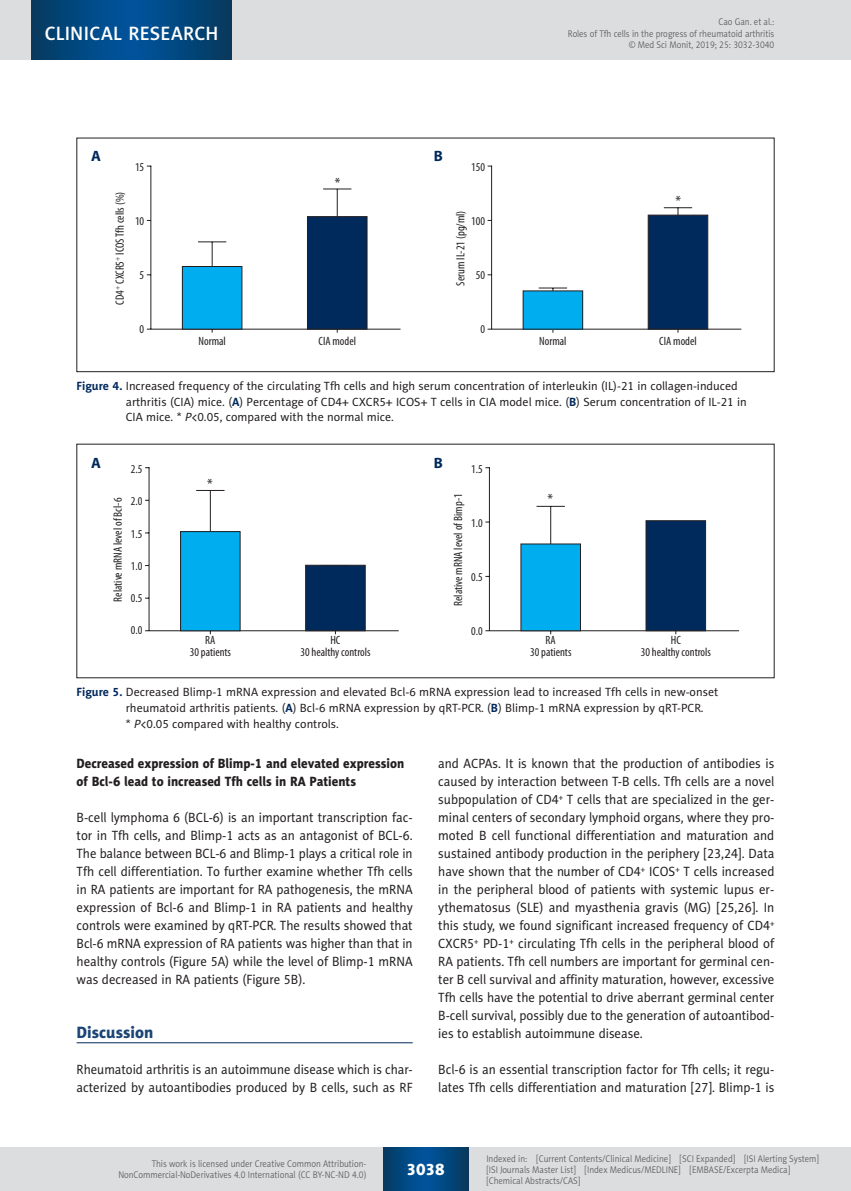
<style>
.page{position:relative;width:851px;height:1191px;background:#fff}
.page>*{position:absolute;margin:0;border:0;box-sizing:border-box;transform-origin:0 0}
.t1{font:19.5px "Naomi Sans EFN Medium";letter-spacing:.015em;color:#fff}
.MSM_Headline_1{font:16.5px "Naomi Sans EFN Heavy";color:#1a4574}
.t2{font:16.5px "Naomi Sans EFN Heavy";color:#fff}
.t3{font:700 15px "Myriad Pro";color:#00295c}
.t4{font:condensed 15px "Myriad Pro";color:#231f20}
.MSM_Body{font:13.5px/18px "Naomi Sans EFN";color:#231f20;text-align:justify;scale:.95 1}
.MSM_Body-2{font:13.5px/18px "Naomi Sans EFN";color:#231f20;scale:.94 1}
.MSM_Headline_2{font:13.5px/18px "Naomi Sans EFN Heavy";color:#231f20;scale:.95 1}
.MSM_Rycina_tytul{font:12px/15.8px "Naomi Sans EFN";color:#231f20}
.t5{font:condensed 12px/12px "Myriad Pro";color:#231f20;text-align:center}
.t6{font:9.75px/11.2px "Naomi Sans EFN Light";color:#57585a;text-align:right;scale:.9 1}
.s1{font-weight:700;color:#00295c}
.s2{font-style:italic}
</style>
<div class="page">
<hr style="left:77px;top:1042px;width:335px;height:1px;background:#00295c">
<hr style="left:147px;top:329px;width:253px;height:1px;background:#231f20">
<hr style="left:150px;top:166px;width:1px;height:163px;background:#231f20">
<svg style="left:182px;top:188px;width:170px;height:145px"></svg>
<div style="left:307px;top:216px;width:60px;height:113px;background:#00295c;border:1px solid #231f20"></div>
<hr style="left:487px;top:329px;width:254px;height:1px;background:#231f20">
<hr style="left:491px;top:166px;width:1px;height:163px;background:#231f20">
<svg style="left:522px;top:207px;width:170px;height:126px"></svg>
<div style="left:647px;top:215px;width:61px;height:114px;background:#00295c;border:1px solid #231f20"></div>
<div style="left:77px;top:138px;width:697px;height:234px;border:1px solid #231f20"></div>
<hr style="left:145px;top:630px;width:253px;height:1px;background:#231f20">
<hr style="left:149px;top:467px;width:1px;height:164px;background:#231f20">
<svg style="left:196px;top:490px;width:28px;height:1px"></svg>
<hr style="left:210px;top:490px;width:1px;height:144px;background:#231f20">
<svg style="left:180px;top:531px;width:170px;height:104px"></svg>
<div style="left:305px;top:565px;width:60px;height:66px;background:#00295c;border:1px solid #231f20"></div>
<hr style="left:485px;top:630px;width:254px;height:1px;background:#231f20">
<hr style="left:489px;top:467px;width:1px;height:164px;background:#231f20">
<svg style="left:536px;top:506px;width:28px;height:1px"></svg>
<hr style="left:550px;top:506px;width:1px;height:128px;background:#231f20">
<svg style="left:520px;top:543px;width:170px;height:92px"></svg>
<div style="left:645px;top:520px;width:60px;height:111px;background:#00295c;border:1px solid #231f20"></div>
<div style="left:0;top:1148px;width:850px;height:43px;background:#dcdddf"></div>
<svg style="left:383px;top:1147px;width:85px;height:43px;background:#02477e"></svg>
<div style="left:0;top:0;width:850px;height:60px;background:#dcdddf"></div>
<hr style="left:850px;top:0;width:1px;height:60px;background:#dcdddf">
<svg style="left:32px;top:0;width:200px;height:60px;background:#02477e"></svg>
<h1 class="t1" style="left:45px;top:22px;width:175px">CLINICAL RESEARCH</h1>
<p class="t3" style="left:91px;top:147px;width:11px">A</p>
<p class="t3" style="left:433px;top:147px;width:11px">B</p>
<p class="t5" style="left:114px;top:304px;width:114px;rotate:-90deg">CD4<sup>+</sup> CXCR5<sup>+</sup> ICOS Tfh cells (%)</p>
<p class="t5" style="left:135px;top:162px;width:11px">15</p>
<p class="t5" style="left:135px;top:216px;width:11px">10</p>
<p class="t5" style="left:140px;top:270px;width:6px">5</p>
<p class="t5" style="left:140px;top:324px;width:6px">0</p>
<p class="t4" style="left:335px;top:175px;width:7px">*</p>
<p class="t5" style="left:198px;top:336px;width:29px">Normal</p>
<p class="t5" style="left:318px;top:336px;width:39px">CIA model</p>
<p class="t5" style="left:471px;top:162px;width:15px">150</p>
<p class="t5" style="left:454px;top:286px;width:77px;rotate:-90deg">Serum IL-21 (pg/ml)</p>
<p class="t5" style="left:471px;top:216px;width:15px">100</p>
<p class="t5" style="left:475px;top:270px;width:11px">50</p>
<p class="t5" style="left:480px;top:324px;width:6px">0</p>
<p class="t6" style="left:567px;top:16px;width:231px">Cao Gan. et al.:<br>Roles of Tfh cells in the progress of rheumatoid arthritis © Med Sci Monit, 2019; 25: 3032-3040</p>
<p class="t4" style="left:675px;top:193px;width:7px">*</p>
<p class="t5" style="left:539px;top:336px;width:29px">Normal</p>
<p class="t5" style="left:659px;top:336px;width:39px">CIA model</p>
<p class="MSM_Rycina_tytul" style="left:126px;top:378px;width:622px;text-indent:-49px"><span class="s1">Figure 4.</span> Increased frequency of the circulating Tfh cells and high serum concentration of interleukin (IL)-21 in collagen-induced arthritis (CIA) mice. (<span class="s1">A</span>) Percentage of CD4+ CXCR5+ ICOS+ T cells in CIA model mice. (<span class="s1">B</span>) Serum concentration of IL-21 in<br>CIA mice. * <span class="s2">P</span>&lt;0.05, compared with the normal mice.</p>
<p class="t3" style="left:91px;top:453px;width:11px">A</p>
<p class="t3" style="left:433px;top:453px;width:11px">B</p>
<p class="t5" style="left:131px;top:463px;width:13px">2.5</p>
<p class="t5" style="left:131px;top:495px;width:13px">2.0</p>
<p class="t5" style="left:131px;top:527px;width:13px">1.5</p>
<p class="t5" style="left:131px;top:559px;width:13px">1.0</p>
<p class="t5" style="left:131px;top:592px;width:13px">0.5</p>
<p class="t5" style="left:131px;top:624px;width:13px">0.0</p>
<p class="t5" style="left:471px;top:463px;width:13px">1.5</p>
<p class="t4" style="left:207px;top:475px;width:7px">*</p>
<p class="t4" style="left:547px;top:490px;width:7px">*</p>
<p class="t5" style="left:452px;top:606px;width:114px;rotate:-90deg">Relative mRNA level of Bimp-1</p>
<p class="t5" style="left:112px;top:601px;width:105px;rotate:-90deg">Relative mRNA level of Bcl-6</p>
<p class="t5" style="left:471px;top:517px;width:13px">1.0</p>
<p class="t5" style="left:471px;top:571px;width:13px">0.5</p>
<p class="t5" style="left:471px;top:625px;width:13px">0.0</p>
<p class="t5" style="left:190px;top:634px;width:43px">RA<br>30 patients</p>
<p class="t5" style="left:300px;top:634px;width:72px">HC<br>30 healthy controls</p>
<p class="t5" style="left:530px;top:634px;width:43px">RA<br>30 patients</p>
<p class="t5" style="left:640px;top:634px;width:72px">HC<br>30 healthy controls</p>
<p class="MSM_Rycina_tytul" style="left:126px;top:684px;width:594px;text-indent:-49px"><span class="s1">Figure 5.</span> Decreased Blimp-1 mRNA expression and elevated Bcl-6 mRNA expression lead to increased Tfh cells in new-onset rheumatoid arthritis patients. (<span class="s1">A</span>) Bcl-6 mRNA expression by qRT-PCR. (<span class="s1">B</span>) Blimp-1 mRNA expression by qRT-PCR.<br>* <span class="s2">P</span>&lt;0.05 compared with healthy controls.</p>
<p class="MSM_Body" style="left:438px;top:754px;width:355px">and ACPAs. It is known that the production of antibodies is caused by interaction between T-B cells. Tfh cells are a novel subpopulation of CD4<sup>+</sup> T cells that are specialized in the ger&shy;minal centers of secondary lymphoid organs, where they pro&shy;moted B cell functional differentiation and maturation and sustained antibody production in the periphery [23,24]. Data have shown that the number of CD4<sup>+</sup> ICOS<sup>+</sup> T cells increased in the peripheral blood of patients with systemic lupus er&shy;ythematosus (SLE) and myasthenia gravis (MG) [25,26]. In this study, we found significant increased frequency of CD4<sup>+ </sup>CXCR5<sup>+</sup> PD-1<sup>+</sup> circulating Tfh cells in the peripheral blood of RA patients. Tfh cell numbers are important for germinal cen&shy;ter B cell survival and affinity maturation, however, excessive Tfh cells have the potential to drive aberrant germinal center B-cell survival, possibly due to the generation of autoantibod&shy;ies to establish autoimmune disease.</p>
<p class="MSM_Body" style="left:438px;top:1060px;width:355px">Bcl-6 is an essential transcription factor for Tfh cells; it regu&shy;lates Tfh cells differentiation and maturation [27]. Blimp-1 is</p>
<p class="MSM_Headline_2" style="left:77px;top:754px;width:346px">Decreased expression of Blimp-1 and elevated expression of Bcl-6 lead to increased Tfh cells in RA Patients</p>
<p class="MSM_Body" style="left:77px;top:808px;width:355px">B-cell lymphoma 6 (BCL-6) is an important transcription fac&shy;tor in Tfh cells, and Blimp-1 acts as an antagonist of BCL-6.<br>The balance between BCL-6 and Blimp-1 plays a critical role in Tfh cell differentiation. To further examine whether Tfh cells in RA patients are important for RA pathogenesis, the mRNA expression of Bcl-6 and Blimp-1 in RA patients and healthy controls were examined by qRT-PCR. The results showed that Bcl-6 mRNA expression of RA patients was higher than that in healthy controls (Figure 5A) while the level of Blimp-1 mRNA was decreased in RA patients (Figure 5B).</p>
<p class="MSM_Headline_1" style="left:77px;top:1022px;width:78px">Discussion</p>
<p class="MSM_Body-2" style="left:77px;top:1060px;width:359px">Rheumatoid arthritis is an autoimmune disease which is char&shy;acterized by autoantibodies produced by B cells, such as RF</p>
<p class="t6" style="left:118px;top:1158px;width:277px">This work is licensed under Creative Common Attribution-<br>NonCommercial-NoDerivatives 4.0 International (CC BY-NC-ND 4.0)</p>
<p class="t2" style="left:406px;top:1159px;width:40px">3038</p>
<p class="t6" style="left:486px;top:1152px;width:371px;text-align:left">Indexed in: [Current Contents/Clinical Medicine] [SCI Expanded] [ISI Alerting System] [ISI Journals Master List] [Index Medicus/MEDLINE] [EMBASE/Excerpta Medica] [Chemical Abstracts/CAS]</p>
</div>
